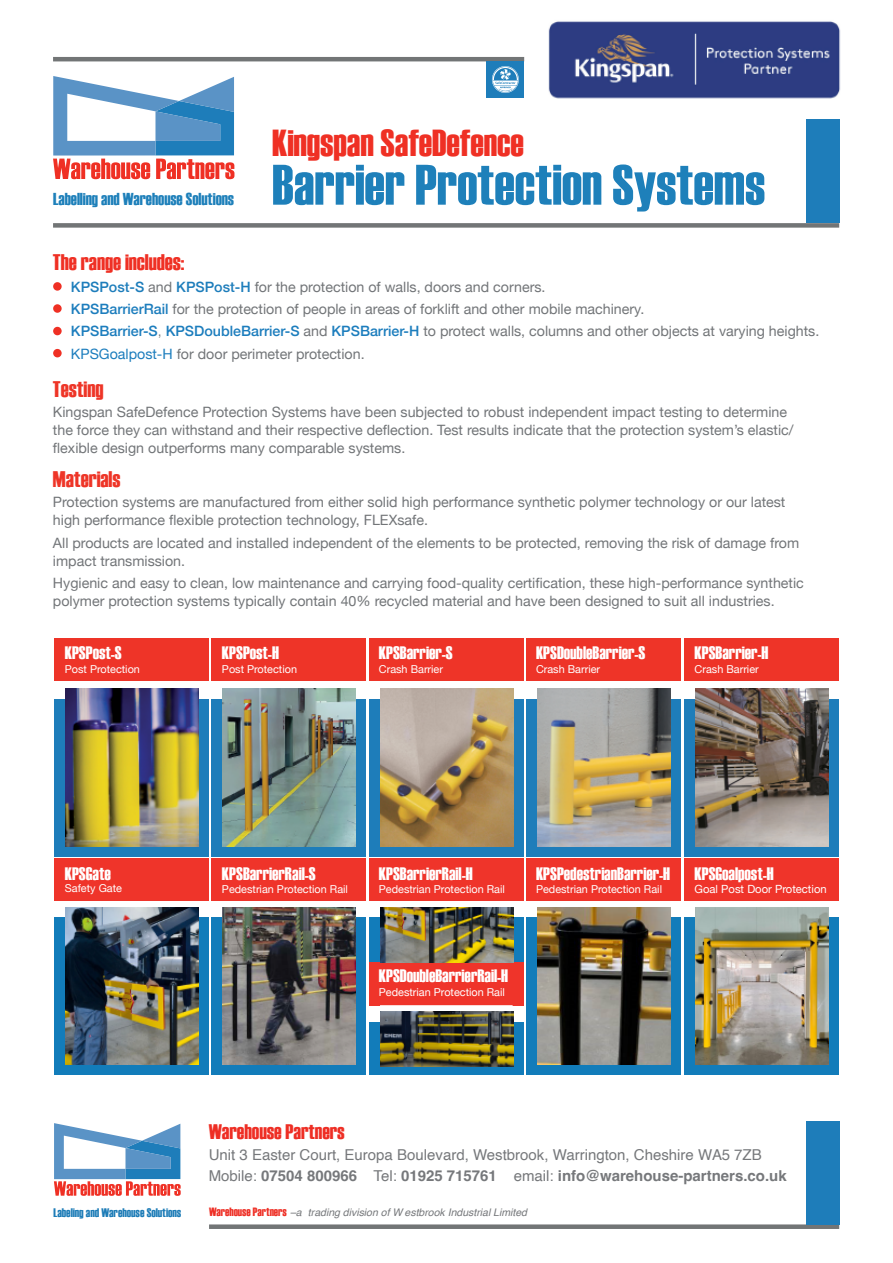
<style>
.page{position:relative;width:893px;height:1263px;background:#fff}
.page>*{position:absolute;margin:0;border:0;box-sizing:border-box;transform-origin:0 0}
.t1{font:57px "Haettenschweiler";color:#1e80ba}
.t2{font:37.5px "Haettenschweiler";color:#ef3024}
.t3{font:22.5px "Haettenschweiler";color:#ef3024}
.t4{font:22.5px "Haettenschweiler";color:#ee3527}
.t5{font:21px "Haettenschweiler";color:#ee2e24}
.t6{font:18px "Haettenschweiler";color:#fff}
.t7{font:17.25px "Haettenschweiler";color:#1e80ba}
.t8{font:15px/21px "Helvetica";color:#76787b}
.t9{font:14.25px/18px "Helvetica Neue";color:#727578}
.t10{font:12.3px "Haettenschweiler";color:#1d7cb7}
.t11{font:11.25px "Helvetica Neue";color:#fff}
.t12{font:10.8px "Helvetica Neue";color:#fff}
.t13{font:italic 10.5px "Helvetica";color:#76787b}
.s1{font-weight:500;color:#1d7dbb}
.s2{font-weight:500;color:#1c7dbd}
.s3{font-weight:300}
.s4{color:#1c7dbd}
.s5{font-weight:700}
.s6{font-family:"Haettenschweiler";font-style:normal;font-size:12px;color:#ee2e24}
</style>
<div class="page">
<div style="left:369px;top:1023px;width:155px;height:52px;background:#127cba"></div>
<div style="left:369px;top:962px;width:155px;height:43px;background:#ef342a"></div>
<div style="left:54px;top:858px;width:155px;height:42px;background:#ef342a"></div>
<div style="left:211px;top:858px;width:155px;height:42px;background:#ef342a"></div>
<div style="left:369px;top:858px;width:155px;height:42px;background:#ef342a"></div>
<div style="left:526px;top:858px;width:155px;height:42px;background:#ef342a"></div>
<div style="left:684px;top:858px;width:155px;height:42px;background:#ef342a"></div>
<div style="left:684px;top:639px;width:155px;height:42px;background:#ee3428"></div>
<div style="left:526px;top:639px;width:155px;height:42px;background:#ee3428"></div>
<div style="left:54px;top:639px;width:155px;height:42px;background:#ee3428"></div>
<div style="left:211px;top:639px;width:155px;height:42px;background:#ee3428"></div>
<div style="left:369px;top:639px;width:155px;height:42px;background:#ee3428"></div>
<div style="left:526px;top:699px;width:155px;height:157px;background:#1e7dba"></div>
<img style="left:537px;top:689px;width:133px;height:157px">
<div style="left:684px;top:699px;width:155px;height:157px;background:#1e7dba"></div>
<img style="left:695px;top:689px;width:133px;height:157px">
<div style="left:54px;top:918px;width:155px;height:157px;background:#127cba"></div>
<img style="left:65px;top:907px;width:133px;height:158px">
<div style="left:211px;top:918px;width:155px;height:157px;background:#127cba"></div>
<img style="left:223px;top:907px;width:133px;height:158px">
<div style="left:369px;top:918px;width:155px;height:44px;background:#127cba"></div>
<img style="left:380px;top:907px;width:133px;height:55px">
<div style="left:526px;top:918px;width:155px;height:157px;background:#127cba"></div>
<img style="left:537px;top:907px;width:133px;height:158px">
<div style="left:684px;top:918px;width:155px;height:157px;background:#127cba"></div>
<img style="left:695px;top:907px;width:133px;height:158px">
<img style="left:380px;top:1011px;width:133px;height:55px">
<div style="left:53px;top:282px;width:9px;height:9px;background:#ef3024;border-radius:50%"></div>
<div style="left:53px;top:304px;width:9px;height:9px;background:#ef3024;border-radius:50%"></div>
<div style="left:53px;top:327px;width:9px;height:8px;background:#ef3024;border-radius:50%"></div>
<div style="left:53px;top:349px;width:9px;height:8px;background:#ef3024;border-radius:50%"></div>
<div style="left:211px;top:699px;width:155px;height:157px;background:#1e7dba"></div>
<img style="left:223px;top:689px;width:133px;height:157px">
<div style="left:54px;top:699px;width:155px;height:157px;background:#1e7dba"></div>
<img style="left:65px;top:689px;width:133px;height:157px">
<div style="left:369px;top:699px;width:155px;height:157px;background:#1e7dba"></div>
<img style="left:380px;top:689px;width:133px;height:157px">
<hr style="left:53px;top:57px;width:471px;height:4px;background:#727576">
<img style="left:548px;top:21px;width:293px;height:78px">
<div style="left:53px;top:223px;width:786px;height:5px;background:#727576"></div>
<svg style="left:53px;top:76px;width:181px;height:103px"></svg>
<div style="left:806px;top:119px;width:33px;height:104px;background:#1e7dba"></div>
<div style="left:486px;top:61px;width:38px;height:37px;background:#1e7dba"></div>
<svg style="left:492px;top:66px;width:27px;height:27px"></svg>
<div style="left:209px;top:1224px;width:630px;height:5px;background:#727576"></div>
<svg style="left:54px;top:1123px;width:127px;height:73px"></svg>
<div style="left:806px;top:1120px;width:33px;height:104px;background:#1e7dba"></div>
<p class="t7" style="left:53px;top:189px;width:182px">Labelling and Warehouse Solutions</p>
<p class="t2" style="left:272px;top:121px;width:253px">Kingspan SafeDefence</p>
<p class="t1" style="left:272px;top:152px;width:494px">Barrier Protection Systems</p>
<p class="t3" style="left:53px;top:249px;width:133px">The range includes:</p>
<p class="t9" style="left:71px;top:279px;width:476px"><span class="s1">KPSPost-S</span> and <span class="s1">KPSPost-H</span> for the protection of walls, doors and corners.</p>
<p class="t9" style="left:71px;top:301px;width:575px"><span class="s2">KPSBarrierRail</span> for the protection of people in areas of forklift and other mobile machinery.</p>
<p class="t9" style="left:71px;top:323px;width:750px"><span class="s2">KPSBarrier-S</span><span class="s3">,</span> <span class="s2">KPSDoubleBarrier-S</span> and <span class="s2">KPSBarrier-H</span> to protect walls, columns and other objects at varying heights.</p>
<p class="t9" style="left:71px;top:345px;width:295px"><span class="s4">KPSGoalpost-H</span> for door perimeter protection.</p>
<p class="t4" style="left:53px;top:376px;width:52px">Testing</p>
<p class="t9" style="left:53px;top:404px;width:742px">Kingspan SafeDefence Protection Systems have been subjected to robust independent impact testing to determine the force they can withstand and their respective deflection. Test results indicate that the protection system’s elastic/ flexible design outperforms many comparable systems.</p>
<p class="t4" style="left:53px;top:467px;width:69px">Materials</p>
<p class="t9" style="left:53px;top:494px;width:734px">Protection systems are manufactured from either solid high performance synthetic polymer technology or our latest high performance flexible protection technology, FLEXsafe.</p>
<p class="t9" style="left:53px;top:534px;width:748px">All products are located and installed independent of the elements to be protected, removing the risk of damage from impact transmission.</p>
<p class="t9" style="left:53px;top:575px;width:752px">Hygienic and easy to clean, low maintenance and carrying food-quality certification, these high-performance synthetic polymer protection systems typically contain 40% recycled material and have been designed to suit all industries.</p>
<p class="t6" style="left:65px;top:643px;width:58px">KPSPost-S</p>
<p class="t12" style="left:65px;top:661px;width:77px">Post Protection</p>
<p class="t6" style="left:222px;top:643px;width:58px">KPSPost-H</p>
<p class="t12" style="left:222px;top:661px;width:77px">Post Protection</p>
<p class="t6" style="left:379px;top:643px;width:75px">KPSBarrier-S</p>
<p class="t12" style="left:379px;top:661px;width:66px">Crash Barrier</p>
<p class="t6" style="left:536px;top:643px;width:111px">KPSDoubleBarrier-S</p>
<p class="t12" style="left:536px;top:661px;width:66px">Crash Barrier</p>
<p class="t6" style="left:695px;top:643px;width:75px">KPSBarrier-H</p>
<p class="t12" style="left:695px;top:661px;width:66px">Crash Barrier</p>
<p class="t6" style="left:65px;top:863px;width:48px">KPSGate</p>
<p class="t12" style="left:65px;top:880px;width:59px">Safety Gate</p>
<p class="t6" style="left:222px;top:863px;width:95px">KPSBarrierRail-S</p>
<p class="t12" style="left:222px;top:882px;width:128px">Pedestrian Protection Rail</p>
<p class="t6" style="left:379px;top:863px;width:95px">KPSBarrierRail-H</p>
<p class="t12" style="left:379px;top:882px;width:128px">Pedestrian Protection Rail</p>
<p class="t6" style="left:536px;top:863px;width:136px">KPSPedestrianBarrier-H</p>
<p class="t12" style="left:536px;top:882px;width:128px">Pedestrian Protection Rail</p>
<p class="t6" style="left:695px;top:863px;width:81px">KPSGoalpost-H</p>
<p class="t11" style="left:695px;top:881px;width:134px">Goal Post Door Protection</p>
<p class="t6" style="left:379px;top:966px;width:131px">KPSDoubleBarrierRail-H</p>
<p class="t12" style="left:379px;top:984px;width:128px">Pedestrian Protection Rail</p>
<p class="t10" style="left:54px;top:1205px;width:129px">Labeling and Warehouse Solutions</p>
<h3 class="t5" style="left:209px;top:1120px;width:138px">Warehouse Partners</h3>
<p class="t8" style="left:209px;top:1145px;width:579px">Unit 3 Easter Court, Europa Boulevard, Westbrook, Warrington, Cheshire WA5 7ZB<br>Mobile: <span class="s5">07504 800966</span> Tel: <span class="s5">01925 715761</span> email: <span class="s5">info@warehouse-partners.co.uk</span></p>
<p class="t13" style="left:209px;top:1204px;width:320px"><span class="s6">Warehouse Partners</span> –a trading division of W estbrook Industrial Limited</p>
</div>
